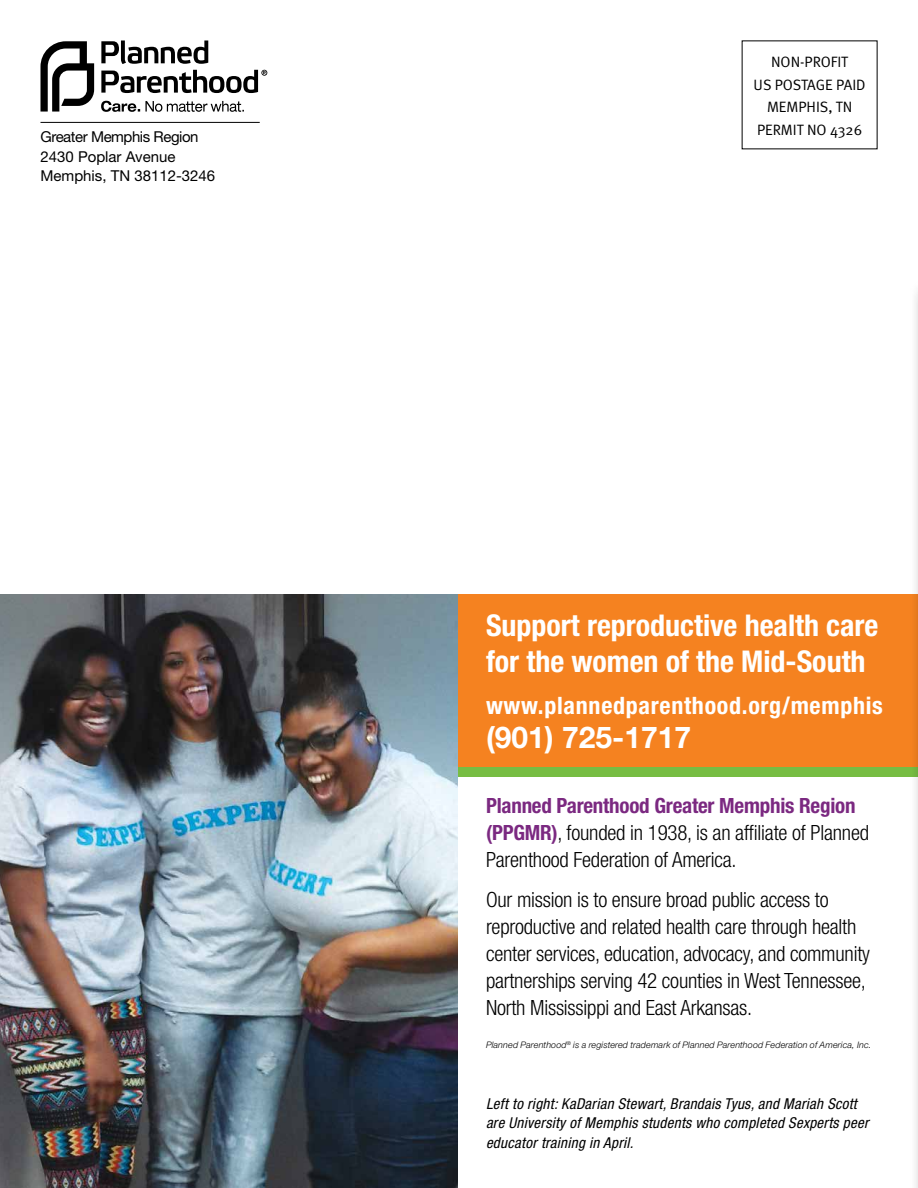
<style>
.page{position:relative;width:918px;height:1188px;background:#fff}
.page>*{position:absolute;margin:0;border:0;box-sizing:border-box;transform-origin:0 0}
.t1{font:700 condensed 30px/36px "Helvetica Neue";color:#fff}
.t2{font:700 30px "Helvetica Neue";color:#fff}
.t3{font:700 condensed 24px "Helvetica Neue";letter-spacing:.03em;color:#fff}
.t4{font:300 condensed 21px/27px "Helvetica Neue";letter-spacing:-.01em;color:#000}
.t5{font:italic condensed 15px/19.5px "Helvetica Neue";letter-spacing:.02em;color:#000}
.t6{font:15px/19.5px "Helvetica Neue";color:#000}
.t7{font:15px/22.5px "Meta Normal";color:#000;text-align:center}
.t8{font:italic 300 9px "Helvetica Neue";letter-spacing:.01em;color:#000}
.s1{font-weight:700;color:#7b2981}
</style>
<div class="page">
<div style="left:452px;top:767px;width:466px;height:10px;background:#77bd43"></div>
<div style="left:430px;top:594px;width:488px;height:173px;background:#f58220"></div>
<div style="left:909px;top:276px;width:9px;height:912px;background:#000;opacity:.4"></div>
<hr style="left:917px;top:292px;width:1px;height:896px;background:#96549a">
<img style="left:0;top:594px;width:458px;height:594px">
<svg style="left:41px;top:40px;width:226px;height:72px"></svg>
<hr style="left:41px;top:122px;width:219px;height:1px;background:#000">
<p class="t6" style="left:41px;top:127px;width:176px">Greater Memphis Region<br>2430 Poplar Avenue<br>Memphis, TN 38112-3246</p>
<p class="t7" style="left:754px;top:50px;width:113px">NON-PROFIT<br>US POSTAGE PAID<br>MEMPHIS, TN<br>PERMIT NO 4326</p>
<h1 class="t1" style="left:486px;top:607px;width:394px">Support reproductive health care for the women of the Mid-South</h1>
<p class="t3" style="left:486px;top:691px;width:398px">www.plannedparenthood.org/memphis</p>
<h1 class="t2" style="left:486px;top:719px;width:207px">(901) 725-1717</h1>
<p class="t4" style="left:486px;top:792px;width:385px"><span class="s1">Planned Parenthood Greater Memphis Region (PPGMR)</span>, founded in 1938, is an affiliate of Planned<br>Parenthood Federation of America.</p>
<p class="t4" style="left:486px;top:886px;width:386px">Our mission is to ensure broad public access to reproductive and related health care through health center services, education, advocacy, and community partnerships serving 42 counties in West Tennessee, North Mississippi and East Arkansas.</p>
<p class="t8" style="left:486px;top:1040px;width:387px">Planned Parenthood<sup>®</sup> is a registered trademark of Planned Parenthood Federation of America, Inc.</p>
<p class="t5" style="left:486px;top:1093px;width:384px">Left to right: KaDarian Stewart, Brandais Tyus, and Mariah Scott are University of Memphis students who completed Sexperts peer educator training in April.</p>
</div>
